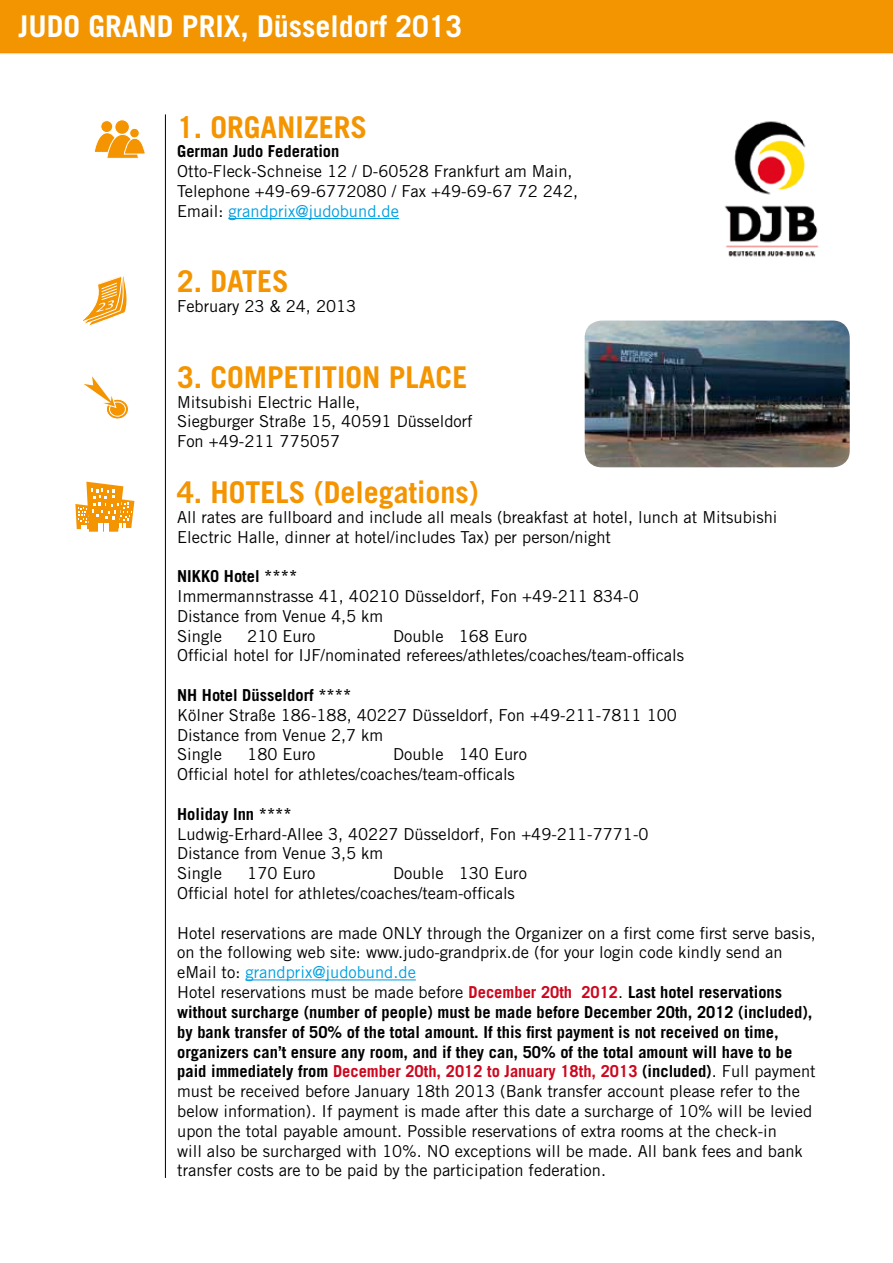
<style>
.page{position:relative;width:893px;height:1263px;background:#fff}
.page>*{position:absolute;margin:0;border:0;box-sizing:border-box;transform-origin:0 0}
.t1{font:700 30px "Trade Gothic";color:#f39400}
.t2{font:700 30px "Trade Gothic";color:#fff}
.t3{font:16.5px/19.8px "Trade Gothic";color:#000}
.t4{font:700 16.5px "Trade Gothic";color:#000}
.s1{color:#009ee0}
.s2{font-weight:700;color:#cd071e}
.s3{font-weight:700}
</style>
<div class="page">
<img style="left:0;top:0;width:893px;height:1178px">
<hr style="left:228px;top:218px;width:171px;height:1px;background:#009ee0">
<hr style="left:245px;top:979px;width:171px;height:1px;background:#009ee0">
<hr style="left:165px;top:114px;width:1px;height:1064px;background:#000">
<div style="left:101px;top:121px;width:12px;height:12px;background:#f39400;border-radius:50%"></div>
<div style="left:100px;top:120px;width:13px;height:13px;border:1px solid #fff;border-radius:50%"></div>
<div style="left:115px;top:120px;width:14px;height:14px;background:#f39400;border-radius:50%"></div>
<div style="left:114px;top:119px;width:16px;height:16px;border:1px solid #fff;border-radius:50%"></div>
<svg style="left:93px;top:132px;width:53px;height:27px"></svg>
<div style="left:130px;top:128px;width:9px;height:10px;background:#f39400;border-radius:50%"></div>
<div style="left:129px;top:128px;width:11px;height:10px;border:1px solid #fff;border-radius:50%"></div>
<svg style="left:84px;top:274px;width:46px;height:52px"></svg>
<svg style="left:106px;top:399px;width:23px;height:20px"></svg>
<div style="left:106px;top:399px;width:23px;height:20px;border:1px solid #fff;border-radius:50%"></div>
<div style="left:109px;top:402px;width:16px;height:14px;background:#f39400;border-radius:50%"></div>
<div style="left:109px;top:401px;width:17px;height:16px;border:1px solid #fff;border-radius:50%"></div>
<svg style="left:84px;top:376px;width:33px;height:32px"></svg>
<svg style="left:75px;top:482px;width:59px;height:50px"></svg>
<img style="left:585px;top:321px;width:265px;height:146px">
<img style="left:717px;top:114px;width:113px;height:147px">
<h1 class="t2" style="left:19px;top:8px;width:445px">JUDO GRAND PRIX, Düsseldorf 2013</h1>
<h1 class="t1" style="left:177px;top:108px;width:192px">1. ORGANIZERS</h1>
<p class="t4" style="left:177px;top:141px;width:164px">German Judo Federation</p>
<p class="t3" style="left:177px;top:161px;width:402px">Otto-Fleck-Schneise 12 / D-60528 Frankfurt am Main,<br>Telephone +49-69-6772080 / Fax +49-69-67 72 242,<br>Email: <span class="s1">grandprix@judobund.de</span></p>
<h1 class="t1" style="left:177px;top:263px;width:113px">2. DATES</h1>
<p class="t3" style="left:177px;top:296px;width:181px">February 23 &amp; 24, 2013</p>
<h1 class="t1" style="left:177px;top:359px;width:292px">3. COMPETITION PLACE</h1>
<p class="t3" style="left:177px;top:392px;width:297px">Mitsubishi Electric Halle,<br>Siegburger Straße 15, 40591 Düsseldorf<br>Fon +49-211 775057</p>
<h1 class="t1" style="left:177px;top:474px;width:303px">4. HOTELS (Delegations)</h1>
<p class="t3" style="left:177px;top:507px;width:602px">All rates are fullboard and include all meals (breakfast at hotel, lunch at Mitsubishi<br>Electric Halle, dinner at hotel/includes Tax) per person/night</p>
<p class="t4" style="left:177px;top:566px;width:122px">NIKKO Hotel ****</p>
<p class="t3" style="left:177px;top:586px;width:463px">Immermannstrasse 41, 40210 Düsseldorf, Fon +49-211 834-0<br>Distance from Venue 4,5 km<br>Single</p>
<p class="t3" style="left:177px;top:626px;width:508px;text-indent:216px">Double 168 Euro<br>Official hotel for IJF/nominated referees/athletes/coaches/team-officals</p>
<p class="t4" style="left:177px;top:685px;width:176px">NH Hotel Düsseldorf ****</p>
<p class="t3" style="left:177px;top:705px;width:501px">Kölner Straße 186-188, 40227 Düsseldorf, Fon +49-211-7811 100<br>Distance from Venue 2,7 km<br>Single</p>
<p class="t3" style="left:247px;top:626px;width:70px">210 Euro</p>
<p class="t3" style="left:177px;top:744px;width:351px;text-indent:216px">Double 140 Euro<br>Official hotel for athletes/coaches/team-officals</p>
<p class="t4" style="left:177px;top:804px;width:116px">Holiday Inn ****</p>
<p class="t3" style="left:177px;top:824px;width:473px">Ludwig-Erhard-Allee 3, 40227 Düsseldorf, Fon +49-211-7771-0<br>Distance from Venue 3,5 km<br>Single</p>
<p class="t3" style="left:247px;top:744px;width:70px">180 Euro</p>
<p class="t3" style="left:177px;top:863px;width:351px;text-indent:216px">Double 130 Euro<br>Official hotel for athletes/coaches/team-officals</p>
<p class="t3" style="left:177px;top:923px;width:640px">Hotel reservations are made ONLY through the Organizer on a first come first serve basis, on the following web site: www.judo-grandprix.de (for your login code kindly send an eMail to: <span class="s1">grandprix@judobund.de<br></span>Hotel reservations must be made before <span class="s2">December 20th 2012</span>. <span class="s3">Last hotel reservations without surcharge (number of people) must be made before December 20th, 2012 (included), by bank transfer of 50% of the total amount. If this first payment is not received on time, organizers can’t ensure any room, and if they can, 50% of the total amount will have to be paid immediately from</span> <span class="s2">December 20th, 2012 to January 18th, 2013</span> <span class="s3">(included)</span>. Full payment must be received before January 18th 2013 (Bank transfer account please refer to the below information). If payment is made after this date a surcharge of 10% will be levied upon the total payable amount. Possible reservations of extra rooms at the check-in<br>will also be surcharged with 10%. NO exceptions will be made. All bank fees and bank transfer costs are to be paid by the participation federation.</p>
<p class="t3" style="left:247px;top:863px;width:70px">170 Euro</p>
</div>
